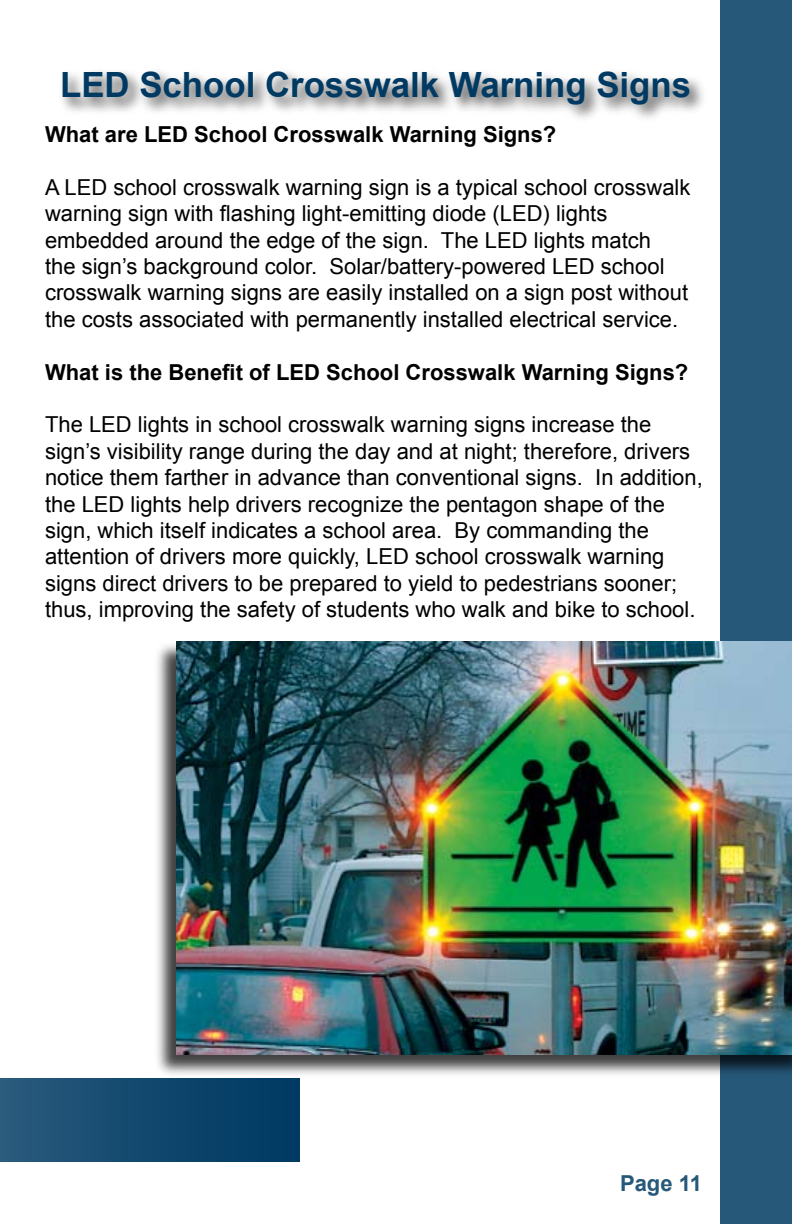
<style>
.page{position:relative;width:792px;height:1224px;background:#fff}
.page>*{position:absolute;margin:0;border:0;box-sizing:border-box;transform-origin:0 0}
.t1{font:700 34.8px "Arial";color:#003a63}
.t2{font:22px/26.4px "Arial";color:#000}
.t3{font:700 22px "Arial";color:#000}
.t4{font:700 22px "Arial";color:#26587a}
</style>
<div class="page">
<div style="left:720px;top:0;width:72px;height:1224px;background:#26587a"></div>
<div style="left:0;top:1078px;width:299px;height:84px;background:linear-gradient(to right,#295a7c,#003761)"></div>
<div style="left:56px;top:66px;width:653px;height:58px;background:#000;opacity:.75"></div>
<div style="left:154px;top:640px;width:638px;height:438px;background:#000;opacity:.75"></div>
<img style="left:177px;top:642px;width:615px;height:413px">
<h1 class="t1" style="left:60px;top:62px;width:633px">LED School Crosswalk Warning Signs</h1>
<p class="t3" style="left:45px;top:120px;width:513px">What are LED School Crosswalk Warning Signs?</p>
<p class="t2" style="left:45px;top:174px;width:647px">A LED school crosswalk warning sign is a typical school crosswalk warning sign with flashing light-emitting diode (LED) lights embedded around the edge of the sign. The LED lights match<br>the sign’s background color. Solar/battery-powered LED school crosswalk warning signs are easily installed on a sign post without the costs associated with permanently installed electrical service.</p>
<p class="t3" style="left:45px;top:357px;width:645px">What is the Benefit of LED School Crosswalk Warning Signs?</p>
<p class="t2" style="left:45px;top:412px;width:659px">The LED lights in school crosswalk warning signs increase the sign’s visibility range during the day and at night; therefore, drivers notice them farther in advance than conventional signs. In addition, the LED lights help drivers recognize the pentagon shape of the sign, which itself indicates a school area. By commanding the attention of drivers more quickly, LED school crosswalk warning signs direct drivers to be prepared to yield to pedestrians sooner; thus, improving the safety of students who walk and bike to school.</p>
<p class="t4" style="left:620px;top:1168px;width:83px">Page 11</p>
</div>
